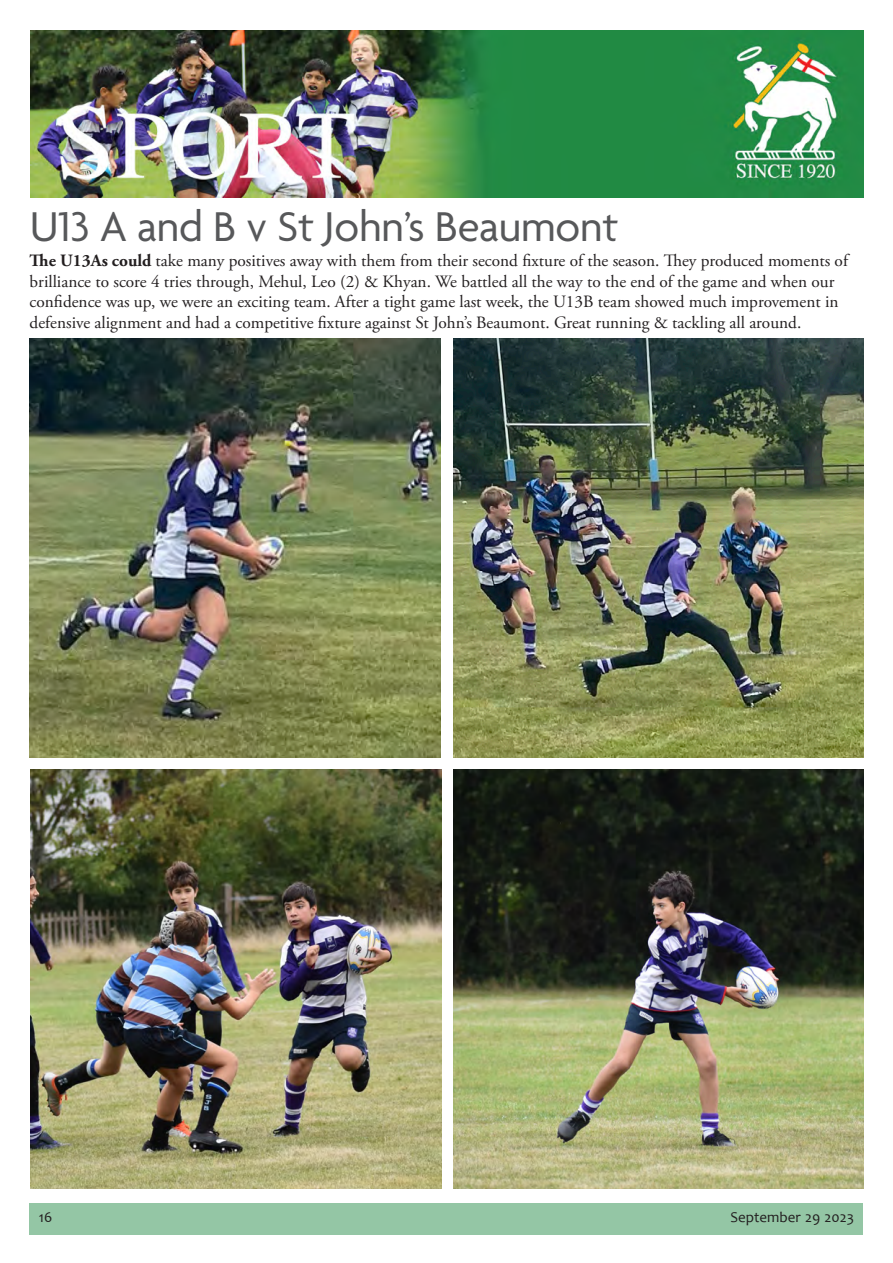
<style>
.page{position:relative;width:893px;height:1263px;background:#fff}
.page>*{position:absolute;margin:0;border:0;box-sizing:border-box;transform-origin:0 0}
.t1{font:45px "Agenda";letter-spacing:-.005em;color:#57585a}
.t2{font:17.25px/20.7px "Adobe Garamond Pro";color:#231f20}
.t3{font:15px "Candara";color:#231f20}
.s1{font-weight:700}
</style>
<div class="page">
<div style="left:30px;top:1203px;width:833px;height:32px;background:#94c6a5"></div>
<img style="left:30px;top:31px;width:834px;height:167px">
<img style="left:30px;top:339px;width:410px;height:418px">
<img style="left:453px;top:339px;width:410px;height:418px">
<img style="left:31px;top:770px;width:410px;height:418px">
<img style="left:453px;top:770px;width:410px;height:418px">
<p class="t1" style="left:30px;top:202px;width:590px">U13 A and B v St John’s Beaumont</p>
<p class="t2" style="left:30px;top:251px;width:820px"><span class="s1">The U13As could</span> take many positives away with them from their second fixture of the season. They produced moments of brilliance to score 4 tries through, Mehul, Leo (2) &amp; Khyan. We battled all the way to the end of the game and when our confidence was up, we were an exciting team. After a tight game last week, the U13B team showed much improvement in defensive alignment and had a competitive fixture against St John’s Beaumont. Great running &amp; tackling all around.</p>
<p class="t3" style="left:39px;top:1207px;width:15px">16</p>
<p class="t3" style="left:730px;top:1207px;width:125px">September 29 2023</p>
</div>
